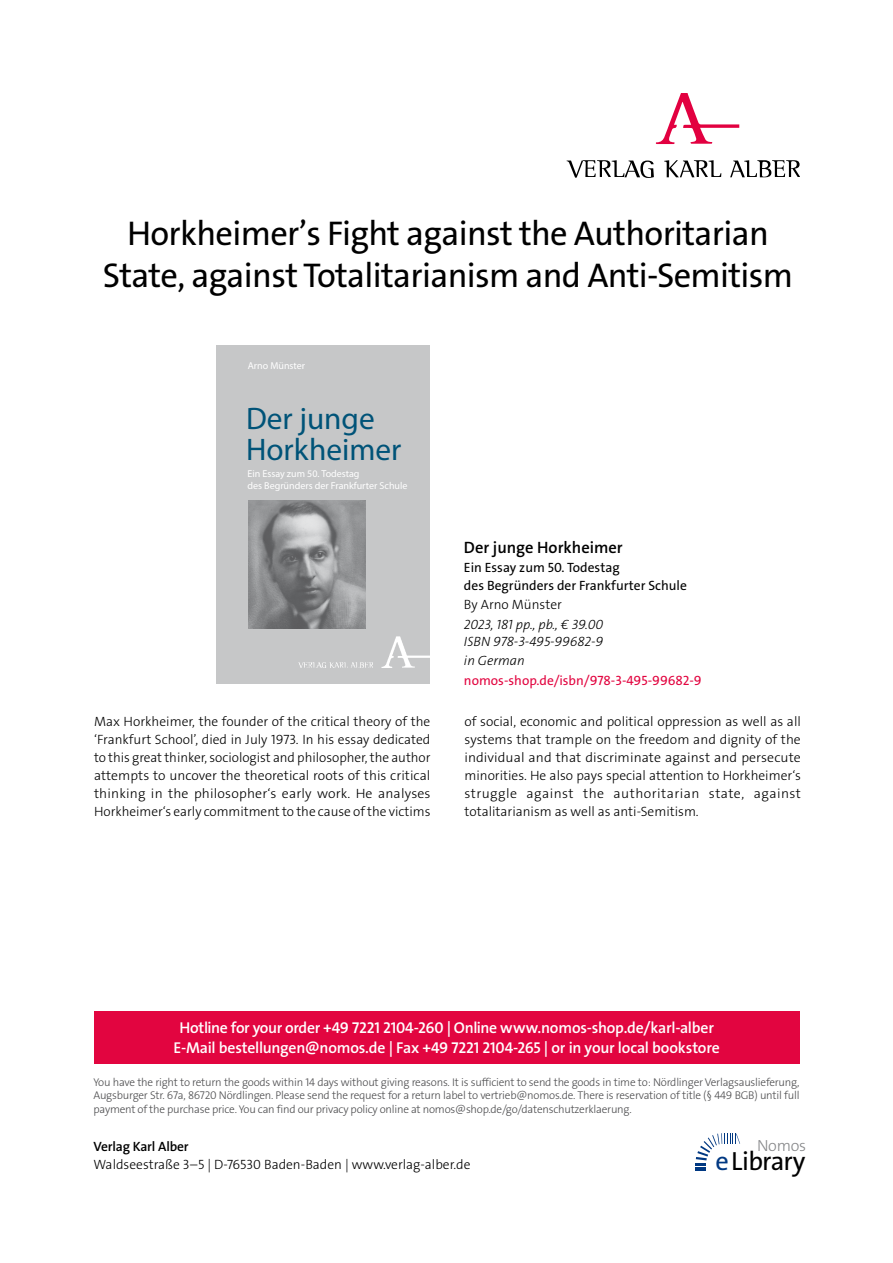
<style>
.page{position:relative;width:893px;height:1263px;background:#fff}
.page>*{position:absolute;margin:0;border:0;box-sizing:border-box;transform-origin:0 0}
.t1{font:34.5px/42px "The Sans Os F";letter-spacing:-.02em;color:#000;text-align:center}
.t2{font:31.2px/31.2px "Myriad Pro";color:#005378}
.t3{font:26.4px "The Sans Os F";letter-spacing:-.03em;color:#000}
.t4{font:600 16.5px "The Sans Os F";color:#000}
.t5{font:300 16.2px "The Sans Os F";letter-spacing:-.02em;color:#87888a}
.t6{font:600 15.75px/21px "The Sans Os F";letter-spacing:-.015em;color:#fff;text-align:center}
.t7{font:300 13.5px/18px "The Sans Os F";color:#000;text-align:justify}
.t8{font:13.5px/17.2px "The Sans Os F";color:#000}
.t9{font:italic 300 13.5px/17.2px "The Sans Os F";color:#000}
.t10{font:13.5px "The Sans Os F";color:#e20540}
.t11{font:600 13.5px "The Sans Os F";letter-spacing:-.01em;color:#000}
.t12{font:300 11.25px/13.5px "The Sans Os F";letter-spacing:-.02em;color:#4b4b4d;text-align:justify}
.t13{font:10.05px/12px "Myriad Pro";color:#fff}
.s1{font-family:"The Sans C5"}
.s2{color:#003882}
</style>
<div class="page">
<div style="left:94px;top:1011px;width:705px;height:52px;background:#e20540"></div>
<svg style="left:695px;top:1133px;width:45px;height:38px"></svg>
<svg style="left:567px;top:160px;width:87px;height:18px"></svg>
<svg style="left:664px;top:160px;width:57px;height:17px"></svg>
<svg style="left:730px;top:160px;width:69px;height:17px"></svg>
<svg style="left:656px;top:94px;width:83px;height:50px"></svg>
<div style="left:217px;top:345px;width:213px;height:339px;background:#c6c7c8"></div>
<img style="left:298px;top:637px;width:132px;height:30px">
<img style="left:248px;top:500px;width:117px;height:128px">
<h1 class="t1" style="left:103px;top:216px;width:692px">Horkheimer<span class="s1">’</span>s Fight against the Authoritarian<br>State, against Totalitarianism and Anti-Semitism</h1>
<p class="t13" style="left:248px;top:359px;width:59px">Arno Münster</p>
<h2 class="t2" style="left:246px;top:403px;width:157px">Der junge<br>Horkheimer</h2>
<p class="t13" style="left:248px;top:468px;width:161px">Ein Essay zum 50. Todestag<br>des Begründers der Frankfurter Schule</p>
<p class="t4" style="left:464px;top:537px;width:160px">Der junge Horkheimer</p>
<p class="t8" style="left:464px;top:561px;width:224px">Ein Essay zum 50. Todestag<br>des Begründers der Frankfurter Schule</p>
<p class="t7" style="left:464px;top:596px;width:99px">By Arno Münster</p>
<p class="t9" style="left:464px;top:616px;width:141px">2023, 181 pp., pb., € 39.00<br>ISBN 978-3-495-99682-9</p>
<p class="t9" style="left:464px;top:652px;width:62px">in German</p>
<p class="t10" style="left:464px;top:675px;width:239px">nomos-shop.de/isbn/978-3-495-99682-9</p>
<p class="t7" style="left:94px;top:713px;width:338px">Max Horkheimer, the founder of the critical theory of the ‘Frankfurt School’, died in July 1973. In his essay dedicated to this great thinker, sociologist and philosopher, the author attempts to uncover the theoretical roots of this critical thinking in the philosopher‘s early work. He analyses Horkheimer‘s early commitment to the cause of the victims</p>
<p class="t7" style="left:464px;top:713px;width:338px">of social, economic and political oppression as well as all systems that trample on the freedom and dignity of the individual and that discriminate against and persecute minorities. He also pays special attention to Horkheimer‘s struggle against the authoritarian state, against totalitarianism as well as anti-Semitism.</p>
<p class="t6" style="left:174px;top:1017px;width:548px">Hotline for your order +49 7221 2104-260 | Online www.nomos-shop.de/karl-alber<br>E-Mail bestellungen@nomos.de | Fax +49 7221 2104-265 | or in your local bookstore</p>
<p class="t12" style="left:94px;top:1075px;width:707px">You have the right to return the goods within 14 days without giving reasons. It is sufficient to send the goods in time to: Nördlinger Verlagsauslieferung, Augsburger Str. 67a, 86720 Nördlingen. Please send the request for a return label to vertrieb@nomos.de. There is reservation of title (§ 449 BGB) until full payment of the purchase price. You can find our privacy policy online at nomos@shop.de/go/datenschutzerklaerung.</p>
<p class="t5" style="left:757px;top:1135px;width:51px">Nomos</p>
<p class="t11" style="left:94px;top:1138px;width:97px">Verlag Karl Alber</p>
<p class="t7" style="left:94px;top:1156px;width:378px">Waldseestraße 3–5 | D-76530 Baden-Baden | www.verlag-alber.de</p>
<h3 class="t3" style="left:715px;top:1151px;width:91px"><span class="s2">e</span>Library</h3>
</div>
